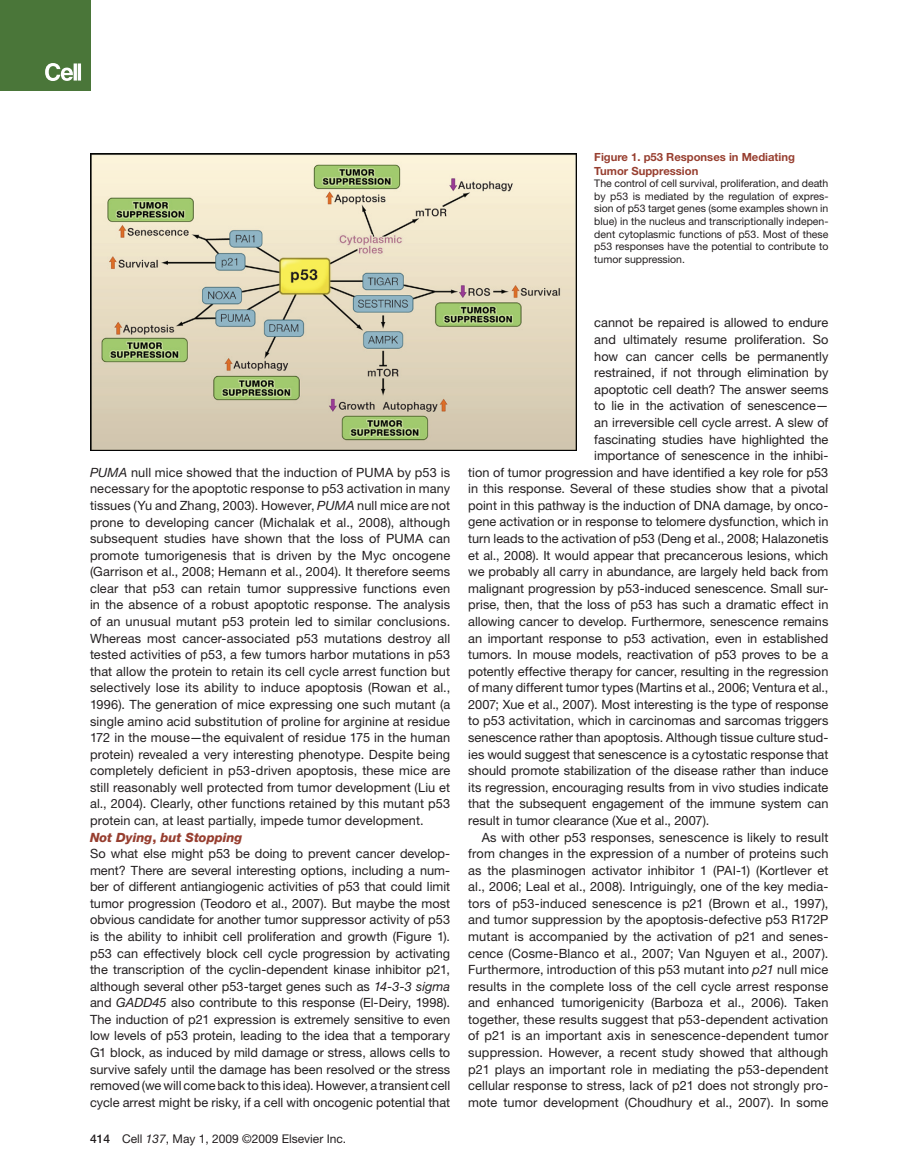
<style>
.page{position:relative;width:905px;height:1175px;background:#fff}
.page>*{position:absolute;margin:0;border:0;box-sizing:border-box;transform-origin:0 0}
.t1{font:12.75px/16.5px "Helvetica Neue LT Std";letter-spacing:.005em;color:#231f20}
.t2{font:12px "Helvetica Neue LT Std";color:#231f20}
.t3{font:700 11.25px/13.5px "Helvetica Neue LT Std";color:#973e2f}
.t4{font:10.5px/12.6px "Helvetica Neue LT Std";color:#231f20;text-align:justify}
.s1{font-style:italic}
.s2{font-weight:800;font-style:italic;color:#973e2f}
.s3{font-weight:800;color:#973e2f}
.s4{font-weight:500}
</style>
<div class="page">
<div style="left:0;top:0;width:90px;height:90px;background:#4a7639"></div>
<svg style="left:45px;top:63px;width:36px;height:18px"></svg>
<img style="left:90px;top:153px;width:486px;height:298px">
<p class="t3" style="left:594px;top:150px;width:202px">Figure 1. p53 Responses in Mediating<br>Tumor Suppression</p>
<p class="t4" style="left:594px;top:177px;width:236px">The control of cell survival, proliferation, and death by p53 is mediated by the regulation of expres&shy;sion of p53 target genes (some examples shown in blue) in the nucleus and transcriptionally indepen&shy;dent cytoplasmic functions of p53. Most of these p53 responses have the potential to contribute to tumor suppression.</p>
<p class="t1" style="left:90px;top:464px;width:362px"><span class="s1">PUMA</span> null mice showed that the induction of PUMA by p53 is necessary for the apoptotic response to p53 activation in many tissues (Yu and Zhang, 2003). However, <span class="s1">PUMA</span> null mice are not prone to developing cancer (Michalak et al., 2008), although subsequent studies have shown that the loss of PUMA can promote tumorigenesis that is driven by the Myc oncogene (Garrison et al., 2008; Hemann et al., 2004). It therefore seems clear that p53 can retain tumor suppressive functions even in the absence of a robust apoptotic response. The analysis of an unusual mutant p53 protein led to similar conclusions.<br>Whereas most cancer-associated p53 mutations destroy all tested activities of p53, a few tumors harbor mutations in p53 that allow the protein to retain its cell cycle arrest function but selectively lose its ability to induce apoptosis (Rowan et al., 1996). The generation of mice expressing one such mutant (a single amino acid substitution of proline for arginine at residue 172 in the mouse—the equivalent of residue 175 in the human protein) revealed a very interesting phenotype. Despite being completely deficient in p53-driven apoptosis, these mice are still reasonably well protected from tumor development (Liu et al., 2004). Clearly, other functions retained by this mutant p53 protein can, at least partially, impede tumor development.<br><span class="s2">Not Dying</span><span class="s3">,</span> <span class="s2">but Stopping<br></span>So what else might p53 be doing to prevent cancer develop&shy;ment? There are several interesting options, including a num&shy;ber of different antiangiogenic activities of p53 that could limit tumor progression (Teodoro et al., 2007). But maybe the most obvious candidate for another tumor suppressor activity of p53 is the ability to inhibit cell proliferation and growth (Figure 1). p53 can effectively block cell cycle progression by activating the transcription of the cyclin-dependent kinase inhibitor p21, although several other p53-target genes such as <span class="s1">14-3-3 sigma </span>and <span class="s1">GADD45</span> also contribute to this response (El-Deiry, 1998).<br>The induction of p21 expression is extremely sensitive to even low levels of p53 protein, leading to the idea that a temporary G1 block, as induced by mild damage or stress, allows cells to survive safely until the damage has been resolved or the stress removed (we will come back to this idea). However, a transient cell cycle arrest might be risky, if a cell with oncogenic potential that</p>
<p class="t2" style="left:90px;top:1131px;width:258px"><span class="s4">414</span> Cell <span class="s1">137</span>, May 1, 2009 ©2009 Elsevier Inc.</p>
<p class="t1" style="left:594px;top:314px;width:235px">cannot be repaired is allowed to endure</p>
<p class="t1" style="left:594px;top:331px;width:236px">and ultimately resume proliferation. So</p>
<p class="t1" style="left:594px;top:348px;width:236px">how can cancer cells be permanently</p>
<p class="t1" style="left:594px;top:364px;width:235px">restrained, if not through elimination by</p>
<p class="t1" style="left:594px;top:381px;width:235px">apoptotic cell death? The answer seems</p>
<p class="t1" style="left:594px;top:397px;width:236px">to lie in the activation of senescence—</p>
<p class="t1" style="left:594px;top:414px;width:235px">an irreversible cell cycle arrest. A slew of</p>
<p class="t1" style="left:594px;top:430px;width:235px">fascinating studies have highlighted the</p>
<p class="t1" style="left:594px;top:447px;width:236px">importance of senescence in the inhibi-</p>
<p class="t1" style="left:468px;top:464px;width:361px">tion of tumor progression and have identified a key role for p53</p>
<p class="t1" style="left:468px;top:480px;width:361px">in this response. Several of these studies show that a pivotal</p>
<p class="t1" style="left:468px;top:497px;width:361px">point in this pathway is the induction of DNA damage, by onco-</p>
<p class="t1" style="left:468px;top:513px;width:362px">gene activation or in response to telomere dysfunction, which in</p>
<p class="t1" style="left:468px;top:530px;width:362px">turn leads to the activation of p53 (Deng et al., 2008; Halazonetis</p>
<p class="t1" style="left:468px;top:546px;width:361px">et al., 2008). It would appear that precancerous lesions, which</p>
<p class="t1" style="left:468px;top:563px;width:361px">we probably all carry in abundance, are largely held back from</p>
<p class="t1" style="left:468px;top:580px;width:361px">malignant progression by p53-induced senescence. Small sur-</p>
<p class="t1" style="left:468px;top:596px;width:361px">prise, then, that the loss of p53 has such a dramatic effect in</p>
<p class="t1" style="left:468px;top:613px;width:361px">allowing cancer to develop. Furthermore, senescence remains</p>
<p class="t1" style="left:468px;top:629px;width:362px">an important response to p53 activation, even in established</p>
<p class="t1" style="left:468px;top:646px;width:362px">tumors. In mouse models, reactivation of p53 proves to be a</p>
<p class="t1" style="left:468px;top:662px;width:361px">potently effective therapy for cancer, resulting in the regression</p>
<p class="t1" style="left:468px;top:679px;width:362px">of many different tumor types (Martins et al., 2006; Ventura et al.,</p>
<p class="t1" style="left:468px;top:696px;width:362px">2007; Xue et al., 2007). Most interesting is the type of response</p>
<p class="t1" style="left:468px;top:712px;width:362px">to p53 activitation, which in carcinomas and sarcomas triggers</p>
<p class="t1" style="left:468px;top:729px;width:361px">senescence rather than apoptosis. Although tissue culture stud-</p>
<p class="t1" style="left:468px;top:745px;width:361px">ies would suggest that senescence is a cytostatic response that</p>
<p class="t1" style="left:468px;top:762px;width:361px">should promote stabilization of the disease rather than induce</p>
<p class="t1" style="left:468px;top:778px;width:361px">its regression, encouraging results from in vivo studies indicate</p>
<p class="t1" style="left:468px;top:795px;width:361px">that the subsequent engagement of the immune system can</p>
<p class="t1" style="left:468px;top:812px;width:242px">result in tumor clearance (Xue et al., 2007).</p>
<p class="t1" style="left:481px;top:828px;width:348px">As with other p53 responses, senescence is likely to result</p>
<p class="t1" style="left:468px;top:845px;width:362px">from changes in the expression of a number of proteins such</p>
<p class="t1" style="left:468px;top:861px;width:361px">as the plasminogen activator inhibitor 1 (PAI-1) (Kortlever et</p>
<p class="t1" style="left:468px;top:878px;width:361px">al., 2006; Leal et al., 2008). Intriguingly, one of the key media-</p>
<p class="t1" style="left:468px;top:894px;width:361px">tors of p53-induced senescence is p21 (Brown et al., 1997),</p>
<p class="t1" style="left:468px;top:911px;width:361px">and tumor suppression by the apoptosis-defective p53 R172P</p>
<p class="t1" style="left:468px;top:928px;width:361px">mutant is accompanied by the activation of p21 and senes-</p>
<p class="t1" style="left:468px;top:944px;width:361px">cence (Cosme-Blanco et al., 2007; Van Nguyen et al., 2007).</p>
<p class="t1" style="left:468px;top:961px;width:361px">Furthermore, introduction of this p53 mutant into <span class="s1">p21</span> null mice</p>
<p class="t1" style="left:468px;top:977px;width:361px">results in the complete loss of the cell cycle arrest response</p>
<p class="t1" style="left:468px;top:994px;width:362px">and enhanced tumorigenicity (Barboza et al., 2006). Taken</p>
<p class="t1" style="left:468px;top:1011px;width:361px">together, these results suggest that p53-dependent activation</p>
<p class="t1" style="left:468px;top:1027px;width:361px">of p21 is an important axis in senescence-dependent tumor</p>
<p class="t1" style="left:468px;top:1044px;width:361px">suppression. However, a recent study showed that although</p>
<p class="t1" style="left:468px;top:1060px;width:361px">p21 plays an important role in mediating the p53-dependent</p>
<p class="t1" style="left:468px;top:1077px;width:361px">cellular response to stress, lack of p21 does not strongly pro-</p>
<p class="t1" style="left:468px;top:1093px;width:361px">mote tumor development (Choudhury et al., 2007). In some</p>
</div>
